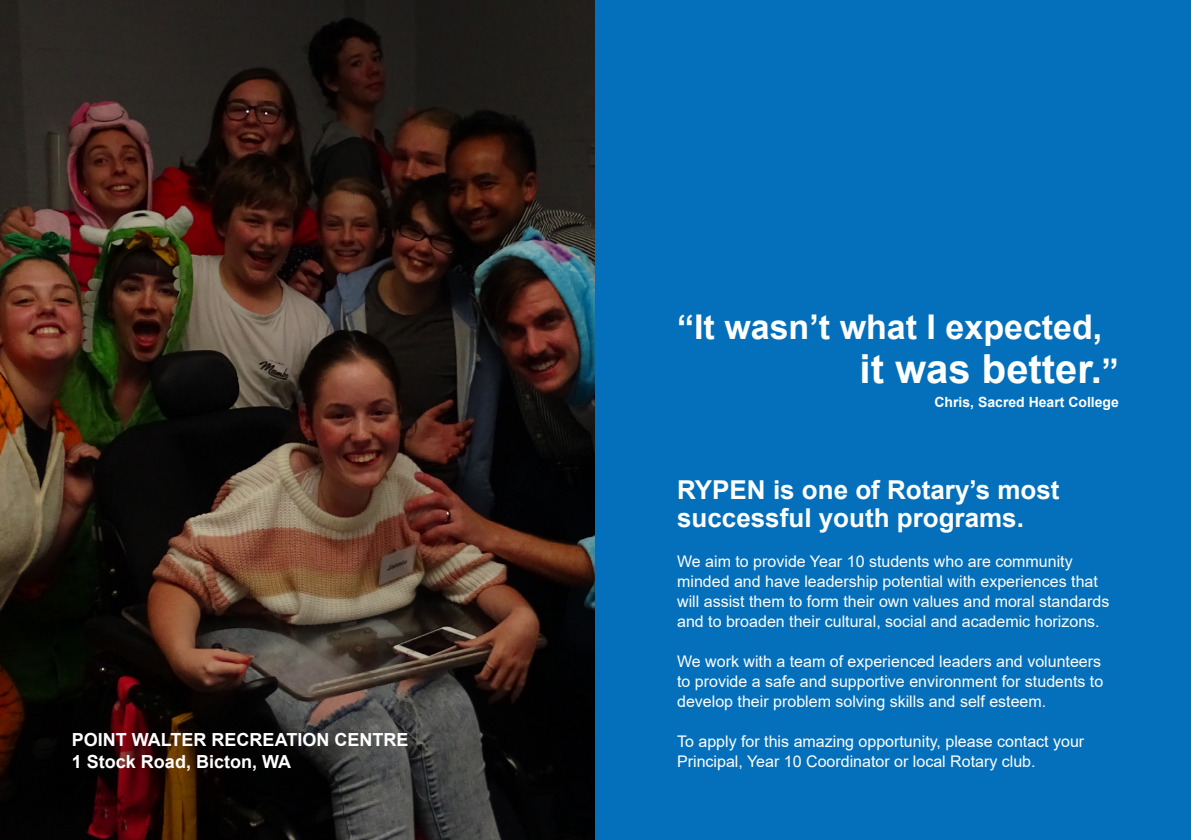
<style>
.page{position:relative;width:1191px;height:840px;background:#fff}
.page>*{position:absolute;margin:0;border:0;box-sizing:border-box;transform-origin:0 0}
.t1{font:700 40px "Arial";color:#fff}
.t2{font:700 34px "Arial";color:#fff}
.t3{font:700 26px/28px "Arial";color:#fff}
.t4{font:700 18px/21.6px "Arial";color:#fff}
.t5{font:16px/20px "Arial";color:#fff}
.t6{font:700 14px "Arial";color:#fff}
.s1{font-size:34px}
</style>
<div class="page">
<div style="left:594px;top:0;width:597px;height:839px;background:#0470bb"></div>
<img style="left:0;top:0;width:594px;height:839px">
<p class="t4" style="left:72px;top:728px;width:338px">POINT WALTER RECREATION CENTRE<br>1 Stock Road, Bicton, WA</p>
<h2 class="t2" style="left:677px;top:303px;width:427px">“It wasn’t what I expected,</h2>
<h1 class="t1" style="left:859px;top:340px;width:261px">it was better.<span class="s1">”</span></h1>
<p class="t6" style="left:934px;top:392px;width:186px">Chris, Sacred Heart College</p>
<h3 class="t3" style="left:677px;top:476px;width:384px">RYPEN is one of Rotary’s most successful youth programs.</h3>
<p class="t5" style="left:677px;top:551px;width:434px">We aim to provide Year 10 students who are community minded and have leadership potential with experiences that will assist them to form their own values and moral standards and to broaden their cultural, social and academic horizons.</p>
<p class="t5" style="left:677px;top:651px;width:427px">We work with a team of experienced leaders and volunteers to provide a safe and supportive environment for students to develop their problem solving skills and self esteem.</p>
<p class="t5" style="left:677px;top:731px;width:409px">To apply for this amazing opportunity, please contact your<br>Principal, Year 10 Coordinator or local Rotary club.</p>
</div>
